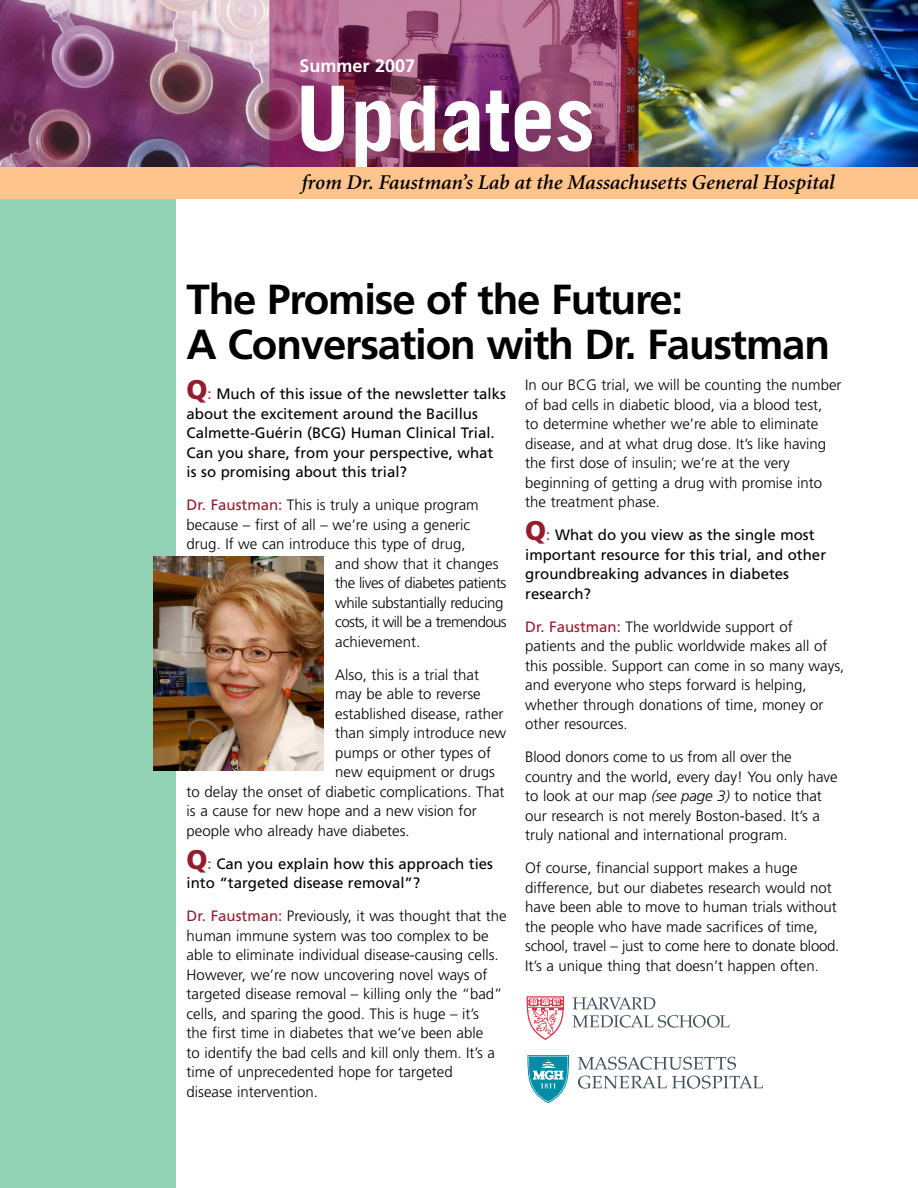
<style>
.page{position:relative;width:918px;height:1188px;background:#fff}
.page>*{position:absolute;margin:0;border:0;box-sizing:border-box;transform-origin:0 0}
.t1{font:700 90px "Trade Gothic";color:#fff}
.t2{font:700 42px/45px "Frutiger";letter-spacing:-.03em;color:#000}
.t3{font:italic 600 21px "Minion";color:#000}
.t4{font:700 18px "Frutiger";color:#fff}
.t5{font:300 15px/19.5px "Frutiger";color:#000}
.t6{font:15px/19.5px "Frutiger";color:#000}
.t7{font:300 15px "Frutiger";letter-spacing:-.03em;color:#000}
.t8{font:300 15px "Frutiger";letter-spacing:-.02em;color:#000}
.t9{font:300 15px "Frutiger";letter-spacing:-.04em;color:#000}
.s1{font-weight:900;font-size:27px;color:#951c2e}
.s2{color:#951c2e}
.s3{font-weight:400;color:#951c2e}
.s4{font-style:italic}
</style>
<div class="page">
<div style="left:0;top:0;width:176px;height:1188px;background:#93d3b5"></div>
<img style="left:0;top:0;width:918px;height:167px">
<svg style="left:528px;top:1055px;width:41px;height:47px"></svg>
<svg style="left:578px;top:1076px;width:185px;height:13px"></svg>
<svg style="left:578px;top:1057px;width:158px;height:13px"></svg>
<svg style="left:573px;top:1015px;width:156px;height:13px"></svg>
<svg style="left:573px;top:997px;width:82px;height:12px"></svg>
<svg style="left:527px;top:996px;width:37px;height:44px"></svg>
<img style="left:153px;top:556px;width:170px;height:214px">
<div style="left:0;top:167px;width:918px;height:32px;background:#ffc48b"></div>
<p class="t4" style="left:300px;top:58px;width:117px">Summer 2007</p>
<h1 class="t1" style="left:295px;top:86px;width:301px">Updates</h1>
<h3 class="t3" style="left:301px;top:174px;width:535px">from Dr. Faustman’s Lab at the Massachusetts General Hospital</h3>
<h2 class="t2" style="left:187px;top:280px;width:645px">The Promise of the Future:<br>A Conversation with Dr. Faustman</h2>
<p class="t6" style="left:187px;top:385px;width:321px"><span class="s1">Q</span><span class="s2">:</span> Much of this issue of the newsletter talks about the excitement around the Bacillus Calmette-Guérin (BCG) Human Clinical Trial.<br>Can you share, from your perspective, what is so promising about this trial?</p>
<p class="t5" style="left:187px;top:496px;width:294px"><span class="s3">Dr. Faustman:</span> This is truly a unique program</p>
<p class="t5" style="left:187px;top:516px;width:285px">because – first of all – we’re using a generic</p>
<p class="t5" style="left:187px;top:535px;width:280px">drug. If we can introduce this type of drug,</p>
<p class="t5" style="left:335px;top:555px;width:165px">and show that it changes</p>
<p class="t7" style="left:335px;top:577px;width:173px">the lives of diabetes patients</p>
<p class="t8" style="left:335px;top:596px;width:170px">while substantially reducing</p>
<p class="t9" style="left:335px;top:616px;width:173px">costs, it will be a tremendous</p>
<p class="t5" style="left:335px;top:633px;width:86px">achievement.</p>
<p class="t5" style="left:335px;top:666px;width:145px">Also, this is a trial that</p>
<p class="t5" style="left:335px;top:685px;width:147px">may be able to reverse</p>
<p class="t5" style="left:335px;top:705px;width:170px">established disease, rather</p>
<p class="t5" style="left:335px;top:724px;width:173px">than simply introduce new</p>
<p class="t5" style="left:335px;top:744px;width:157px">pumps or other types of</p>
<p class="t5" style="left:335px;top:763px;width:161px">new equipment or drugs</p>
<p class="t5" style="left:187px;top:783px;width:319px">to delay the onset of diabetic complications. That</p>
<p class="t5" style="left:187px;top:802px;width:292px">is a cause for new hope and a new vision for</p>
<p class="t5" style="left:187px;top:822px;width:225px">people who already have diabetes.</p>
<p class="t6" style="left:187px;top:855px;width:308px"><span class="s1">Q</span><span class="s2">:</span> Can you explain how this approach ties into “targeted disease removal”?</p>
<p class="t5" style="left:187px;top:907px;width:321px"><span class="s3">Dr. Faustman:</span> Previously, it was thought that the human immune system was too complex to be able to eliminate individual disease-causing cells.<br>However, we’re now uncovering novel ways of targeted disease removal – killing only the “bad” cells, and sparing the good. This is huge – it’s<br>the first time in diabetes that we’ve been able<br>to identify the bad cells and kill only them. It’s a time of unprecedented hope for targeted<br>disease intervention.</p>
<p class="t5" style="left:525px;top:376px;width:318px">In our BCG trial, we will be counting the number of bad cells in diabetic blood, via a blood test,<br>to determine whether we’re able to eliminate disease, and at what drug dose. It’s like having the first dose of insulin; we’re at the very beginning of getting a drug with promise into the treatment phase.</p>
<p class="t6" style="left:525px;top:526px;width:302px"><span class="s1">Q</span><span class="s2">:</span> What do you view as the single most important resource for this trial, and other groundbreaking advances in diabetes research?</p>
<p class="t5" style="left:525px;top:618px;width:321px"><span class="s3">Dr. Faustman:</span> The worldwide support of patients and the public worldwide makes all of this possible. Support can come in so many ways, and everyone who steps forward is helping, whether through donations of time, money or other resources.</p>
<p class="t5" style="left:525px;top:748px;width:314px">Blood donors come to us from all over the country and the world, every day! You only have to look at our map <span class="s4">(see page 3)</span> to notice that our research is not merely Boston-based. It’s a truly national and international program.</p>
<p class="t5" style="left:525px;top:859px;width:316px">Of course, financial support makes a huge difference, but our diabetes research would not have been able to move to human trials without the people who have made sacrifices of time, school, travel – just to come here to donate blood.<br>It’s a unique thing that doesn’t happen often.</p>
</div>
